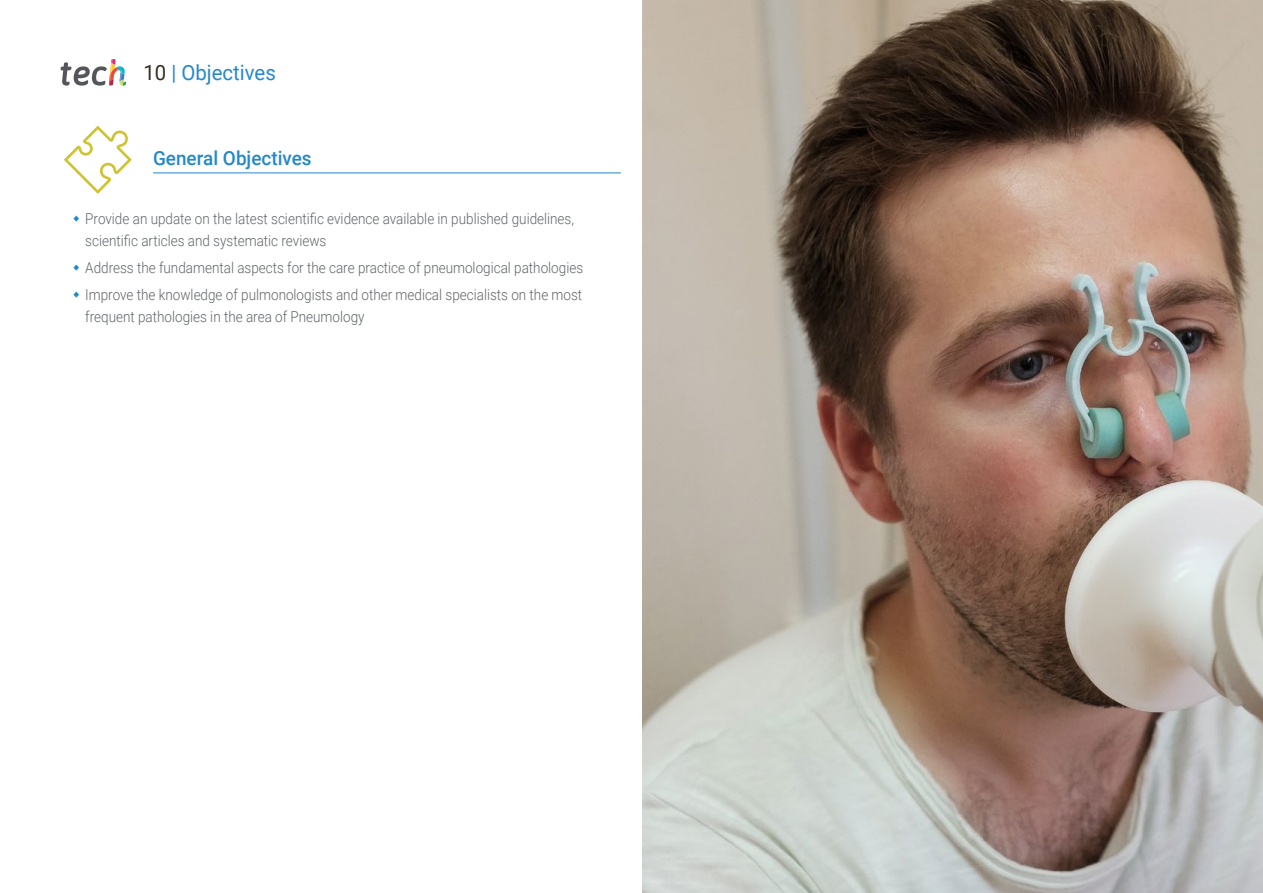
<style>
.page{position:relative;width:1263px;height:893px;background:#fff}
.page>*{position:absolute;margin:0;border:0;box-sizing:border-box;transform-origin:0 0}
.t1{font:21px "Roboto";color:#2488c9}
.t2{font:500 19.5px "Roboto";color:#2488c9}
.t3{font:300 15px/22.5px "Roboto";color:#61646a;scale:.9 1}
.s1{color:#312e20}
</style>
<div class="page">
<hr style="left:153px;top:173px;width:468px;height:1px;background:#2488c9">
<svg style="left:64px;top:126px;width:68px;height:68px"></svg>
<img style="left:642px;top:0;width:621px;height:893px">
<svg style="left:61px;top:59px;width:65px;height:27px"></svg>
<h1 class="t1" style="left:144px;top:57px;width:134px"><span class="s1">10</span> | Objectives</h1>
<h2 class="t2" style="left:153px;top:144px;width:160px">General Objectives</h2>
<p class="t3" style="left:85px;top:207px;width:544px">Provide an update on the latest scientific evidence available in published guidelines, scientific articles and systematic reviews</p>
<p class="t3" style="left:85px;top:254px;width:555px;line-height:26.7px">Address the fundamental aspects for the care practice of pneumological pathologies<br>Improve the knowledge of pulmonologists and other medical specialists on the most</p>
<p class="t3" style="left:85px;top:305px;width:312px">frequent pathologies in the area of Pneumology</p>
</div>
